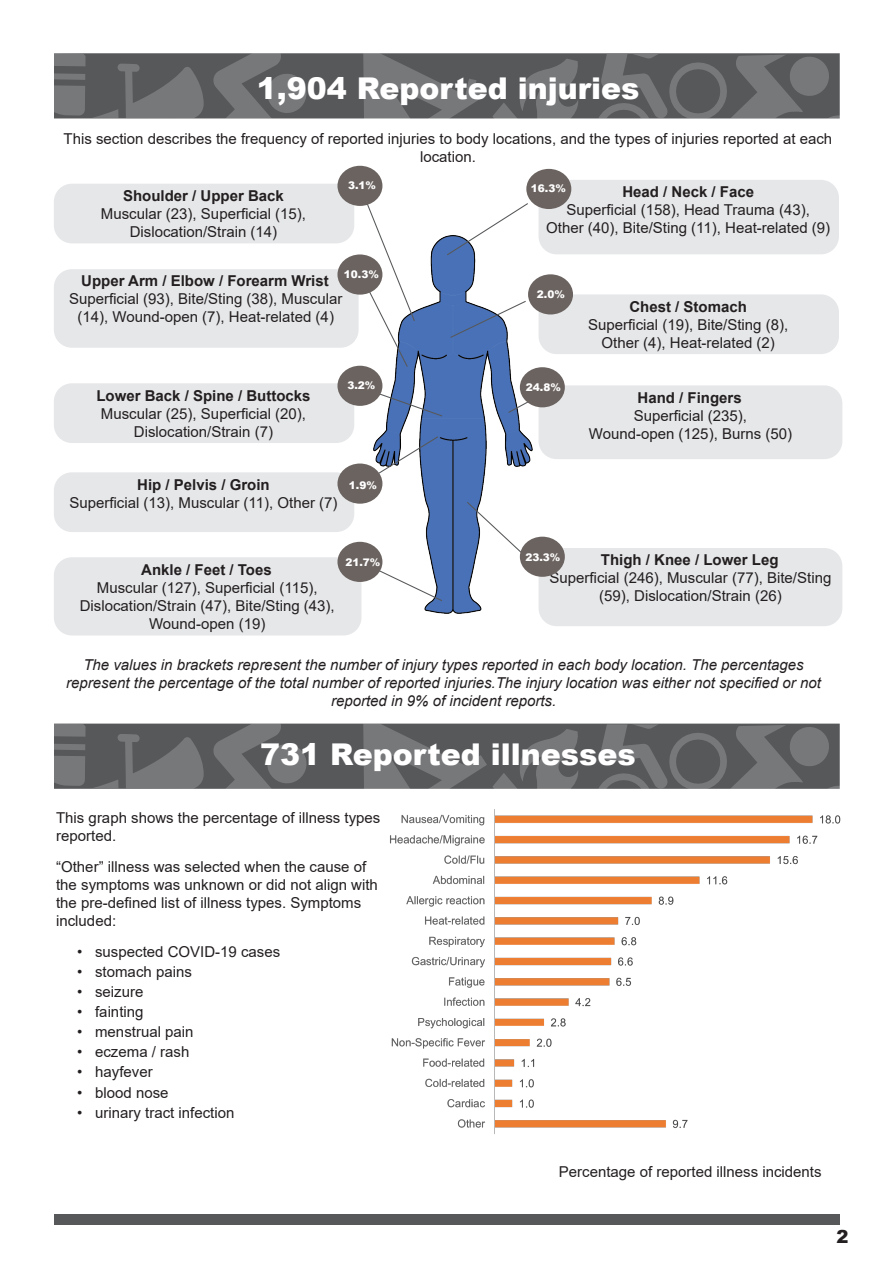
<style>
.page{position:relative;width:893px;height:1263px;background:#fff}
.page>*{position:absolute;margin:0;border:0;box-sizing:border-box;transform-origin:0 0}
.t1{font:900 30px "Arial";color:#fff}
.t2{font:900 18px "Arial";color:#231f20}
.t3{font:15px/18px "Arial";color:#231f20;text-align:center}
.t4{font:italic 15px/18px "Arial";color:#231f20;text-align:center}
.t5{font:700 15px "Arial";color:#231f20}
.t6{font:900 10.5px "Arial";color:#fff}
</style>
<div class="page">
<img style="left:374px;top:236px;width:159px;height:377px">
<div style="left:54px;top:53px;width:786px;height:65px;background:#57585a"></div>
<svg style="left:359px;top:53px;width:223px;height:66px"></svg>
<svg style="left:591px;top:53px;width:249px;height:65px"></svg>
<svg style="left:54px;top:53px;width:254px;height:65px"></svg>
<div style="left:54px;top:724px;width:786px;height:65px;background:#57585a"></div>
<svg style="left:359px;top:724px;width:223px;height:65px"></svg>
<svg style="left:591px;top:724px;width:249px;height:65px"></svg>
<svg style="left:54px;top:724px;width:254px;height:65px"></svg>
<svg style="left:446px;top:203px;width:83px;height:53px"></svg>
<div style="left:539px;top:294px;width:300px;height:60px;background:#e6e7e9;border-radius:18px"></div>
<div style="left:539px;top:385px;width:303px;height:74px;background:#e6e7e9;border-radius:18px"></div>
<div style="left:539px;top:548px;width:303px;height:78px;background:#e6e7e9;border-radius:18px"></div>
<div style="left:54px;top:383px;width:300px;height:60px;background:#e6e7e9;border-radius:18px"></div>
<div style="left:54px;top:184px;width:300px;height:59px;background:#e6e7e9;border-radius:18px"></div>
<div style="left:54px;top:472px;width:300px;height:60px;background:#e6e7e9;border-radius:18px"></div>
<div style="left:54px;top:269px;width:305px;height:79px;background:#e6e7e9;border-radius:18px"></div>
<div style="left:54px;top:557px;width:307px;height:78px;background:#e6e7e9;border-radius:18px"></div>
<svg style="left:364px;top:197px;width:52px;height:171px"></svg>
<svg style="left:354px;top:383px;width:89px;height:34px"></svg>
<svg style="left:370px;top:435px;width:69px;height:48px"></svg>
<svg style="left:374px;top:567px;width:69px;height:35px"></svg>
<svg style="left:507px;top:398px;width:27px;height:16px"></svg>
<svg style="left:466px;top:501px;width:72px;height:67px"></svg>
<svg style="left:449px;top:300px;width:78px;height:39px"></svg>
<div style="left:539px;top:180px;width:300px;height:74px;background:#e6e7e9;border-radius:18px"></div>
<div style="left:520px;top:367px;width:45px;height:40px;background:#6b6360;border-radius:50%"></div>
<div style="left:337px;top:542px;width:45px;height:40px;background:#6b6360;border-radius:50%"></div>
<div style="left:337px;top:463px;width:45px;height:41px;background:#6b6360;border-radius:50%"></div>
<div style="left:337px;top:366px;width:45px;height:40px;background:#6b6360;border-radius:50%"></div>
<div style="left:337px;top:254px;width:45px;height:41px;background:#6b6360;border-radius:50%"></div>
<div style="left:337px;top:166px;width:45px;height:40px;background:#6b6360;border-radius:50%"></div>
<div style="left:54px;top:1214px;width:786px;height:10px;background:#57585a"></div>
<div style="left:520px;top:537px;width:45px;height:40px;background:#6b6360;border-radius:50%"></div>
<img style="left:390px;top:809px;width:451px;height:325px">
<div style="left:526px;top:169px;width:45px;height:40px;background:#6b6360;border-radius:50%"></div>
<div style="left:528px;top:274px;width:45px;height:40px;background:#6b6360;border-radius:50%"></div>
<p class="t1" style="left:257px;top:67px;width:384px">1,904 Reported injuries</p>
<p class="t3" style="left:64px;top:129px;width:770px">This section describes the frequency of reported injuries to body locations, and the types of injuries reported at each location.</p>
<p class="t5" style="left:622px;top:181px;width:133px">Head / Neck / Face</p>
<p class="t3" style="left:566px;top:201px;width:245px">Superficial (158), Head Trauma (43),</p>
<p class="t3" style="left:546px;top:219px;width:285px">Other (40), Bite/Sting (11), Heat-related (9)</p>
<p class="t6" style="left:348px;top:178px;width:30px">3.1%</p>
<p class="t6" style="left:531px;top:181px;width:37px">16.3%</p>
<p class="t5" style="left:123px;top:185px;width:162px">Shoulder / Upper Back</p>
<p class="t3" style="left:101px;top:205px;width:207px">Muscular (23), Superficial (15),<br>Dislocation/Strain (14)</p>
<p class="t6" style="left:344px;top:267px;width:37px">10.3%</p>
<p class="t5" style="left:81px;top:271px;width:249px">Upper Arm / Elbow / Forearm Wrist</p>
<p class="t3" style="left:69px;top:290px;width:275px">Superficial (93), Bite/Sting (38), Muscular (14), Wound-open (7), Heat-related (4)</p>
<p class="t5" style="left:96px;top:385px;width:216px">Lower Back / Spine / Buttocks</p>
<p class="t3" style="left:101px;top:404px;width:207px">Muscular (25), Superficial (20),<br>Dislocation/Strain (7)</p>
<p class="t6" style="left:347px;top:378px;width:30px">3.2%</p>
<p class="t5" style="left:137px;top:474px;width:134px">Hip / Pelvis / Groin</p>
<p class="t3" style="left:69px;top:493px;width:270px">Superficial (13), Muscular (11), Other (7)</p>
<p class="t6" style="left:349px;top:477px;width:30px">1.9%</p>
<p class="t5" style="left:141px;top:559px;width:132px">Ankle / Feet / Toes</p>
<p class="t3" style="left:80px;top:578px;width:257px">Muscular (127), Superficial (115),<br>Dislocation/Strain (47), Bite/Sting (43),<br>Wound-open (19)</p>
<p class="t6" style="left:345px;top:554px;width:37px">21.7%</p>
<p class="t6" style="left:537px;top:287px;width:30px">2.0%</p>
<p class="t6" style="left:526px;top:380px;width:37px">24.8%</p>
<p class="t5" style="left:629px;top:296px;width:119px">Chest / Stomach</p>
<p class="t3" style="left:588px;top:315px;width:202px">Superficial (19), Bite/Sting (8),<br>Other (4), Heat-related (2)</p>
<p class="t5" style="left:638px;top:387px;width:106px">Hand / Fingers</p>
<p class="t3" style="left:589px;top:406px;width:205px">Superficial (235),<br>Wound-open (125), Burns (50)</p>
<p class="t6" style="left:525px;top:550px;width:37px">23.3%</p>
<p class="t5" style="left:601px;top:549px;width:179px">Thigh / Knee / Lower Leg</p>
<p class="t3" style="left:550px;top:569px;width:283px">Superficial (246), Muscular (77), Bite/Sting (59), Dislocation/Strain (26)</p>
<p class="t4" style="left:66px;top:655px;width:756px">The values in brackets represent the number of injury types reported in each body location. The percentages represent the percentage of the total number of reported injuries.The injury location was either not specified or not reported in 9% of incident reports.</p>
<p class="t1" style="left:260px;top:733px;width:377px">731 Reported illnesses</p>
<p class="t3" style="left:56px;top:809px;width:326px;text-align:left">This graph shows the percentage of illness types reported.</p>
<p class="t3" style="left:56px;top:857px;width:323px;text-align:left">“Other” illness was selected when the cause of the symptoms was unknown or did not align with the pre-defined list of illness types. Symptoms included:</p>
<p class="t3" style="left:77px;top:942px;width:205px">• suspected COVID-19 cases</p>
<p class="t3" style="left:77px;top:962px;width:116px">• stomach pains</p>
<p class="t3" style="left:77px;top:982px;width:68px">• seizure</p>
<p class="t3" style="left:77px;top:1003px;width:68px">• fainting</p>
<p class="t3" style="left:77px;top:1023px;width:118px">• menstrual pain</p>
<p class="t3" style="left:77px;top:1043px;width:114px">• eczema / rash</p>
<p class="t3" style="left:77px;top:1063px;width:77px">• hayfever</p>
<p class="t3" style="left:77px;top:1083px;width:93px">• blood nose</p>
<p class="t3" style="left:77px;top:1103px;width:159px">• urinary tract infection</p>
<p class="t3" style="left:559px;top:1162px;width:264px">Percentage of reported illness incidents</p>
<p class="t2" style="left:837px;top:1223px;width:14px">2</p>
</div>
